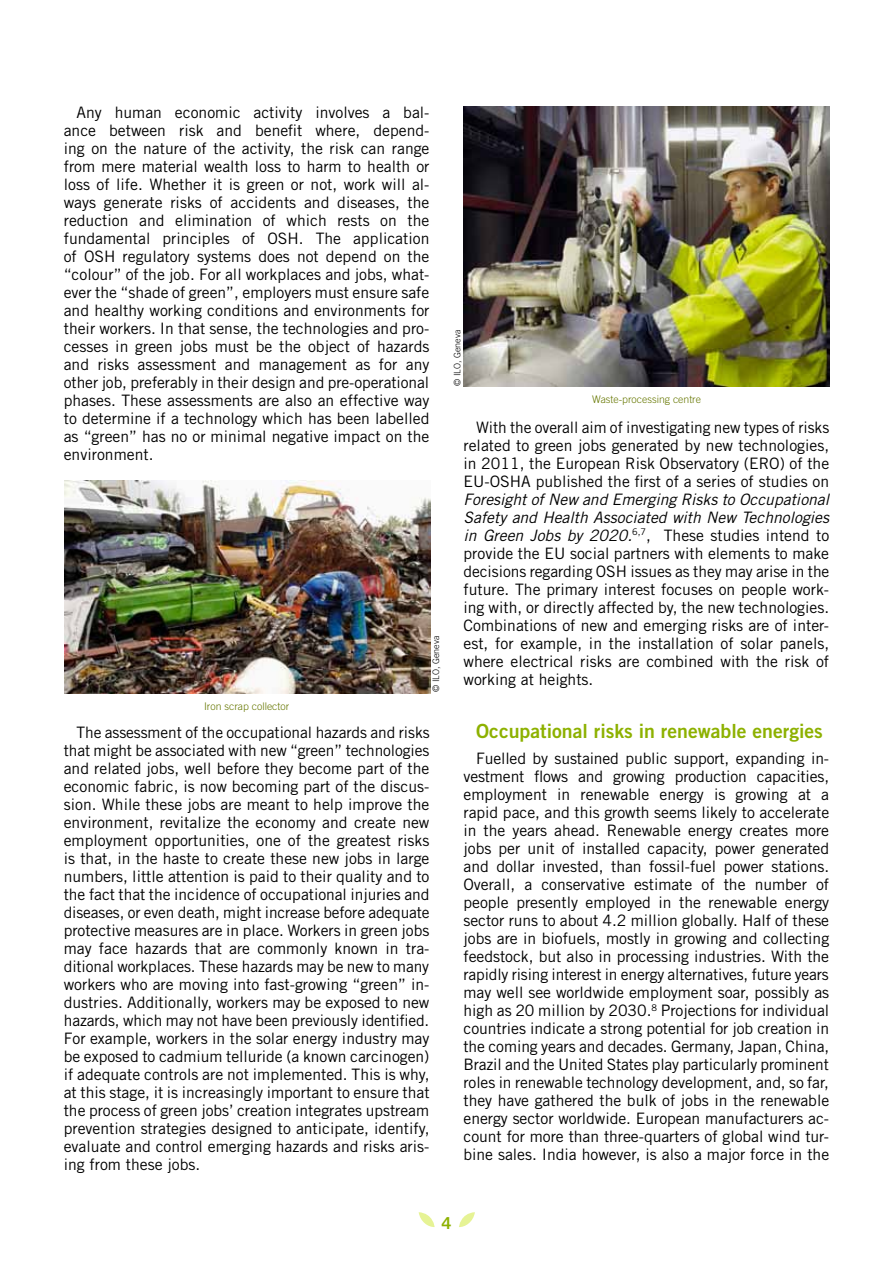
<style>
.page{position:relative;width:893px;height:1263px;background:#fff}
.page>*{position:absolute;margin:0;border:0;box-sizing:border-box;transform-origin:0 0}
.t1{font:19.5px "Trade Gothic LT Std Bd 2";color:#8db100}
.t2{font:16.5px "Trade Gothic LT Std Bd 2";color:#8db100}
.t3{font:15.75px/18px "Trade Gothic LT Std";color:#000;text-align:justify}
.t4{font:300 10.5px "Trade Gothic LT Std";color:#670}
.t5{font:300 9px "Trade Gothic LT Std";color:#000}
.s1{font-style:italic}
</style>
<div class="page">
<svg style="left:419px;top:1212px;width:16px;height:15px"></svg>
<svg style="left:459px;top:1212px;width:16px;height:15px"></svg>
<img style="left:464px;top:106px;width:365px;height:281px">
<img style="left:65px;top:480px;width:365px;height:213px">
<p class="t3" style="left:64px;top:103px;width:367px;text-indent:13px">Any human economic activity involves a bal&shy;ance between risk and benefit where, depend&shy;ing on the nature of the activity, the risk can range from mere material wealth loss to harm to health or loss of life. Whether it is green or not, work will al&shy;ways generate risks of accidents and diseases, the reduction and elimination of which rests on the fundamental principles of OSH. The application of OSH regulatory systems does not depend on the “colour” of the job. For all workplaces and jobs, what&shy;ever the “shade of green”, employers must ensure safe and healthy working conditions and environments for their workers. In that sense, the technologies and pro&shy;cesses in green jobs must be the object of hazards and risks assessment and management as for any other job, preferably in their design and pre-operational phases. These assessments are also an effective way to determine if a technology which has been labelled as “green” has no or minimal negative impact on the environment.</p>
<p class="t4" style="left:204px;top:700px;width:87px">Iron scrap collector</p>
<p class="t5" style="left:431px;top:692px;width:58px;rotate:-90deg">© ILO, Geneva</p>
<p class="t3" style="left:64px;top:723px;width:367px;text-indent:13px">The assessment of the occupational hazards and risks that might be associated with new “green” technologies and related jobs, well before they become part of the economic fabric, is now becoming part of the discus&shy;sion. While these jobs are meant to help improve the environment, revitalize the economy and create new employment opportunities, one of the greatest risks is that, in the haste to create these new jobs in large numbers, little attention is paid to their quality and to the fact that the incidence of occupational injuries and diseases, or even death, might increase before adequate protective measures are in place. Workers in green jobs may face hazards that are commonly known in tra&shy;ditional workplaces. These hazards may be new to many workers who are moving into fast-growing “green” in&shy;dustries. Additionally, workers may be exposed to new hazards, which may not have been previously identified.<br>For example, workers in the solar energy industry may be exposed to cadmium telluride (a known carcinogen) if adequate controls are not implemented. This is why, at this stage, it is increasingly important to ensure that the process of green jobs’ creation integrates upstream prevention strategies designed to anticipate, identify, evaluate and control emerging hazards and risks aris&shy;ing from these jobs.</p>
<p class="t5" style="left:452px;top:386px;width:58px;rotate:-90deg">© ILO, Geneva</p>
<p class="t4" style="left:592px;top:393px;width:110px">Waste-processing centre</p>
<p class="t3" style="left:463px;top:418px;width:367px;text-indent:13px">With the overall aim of investigating new types of risks related to green jobs generated by new technologies, in 2011, the European Risk Observatory (ERO) of the EU-OSHA published the first of a series of studies on</p>
<p class="t3" style="left:463px;top:490px;width:367px"><span class="s1">Foresight of New and Emerging Risks to Occupational Safety and Health Associated with New Technologies in Green Jobs by 2020.</span><sup>6,7</sup>, These studies intend to provide the EU social partners with elements to make decisions regarding OSH issues as they may arise in the future. The primary interest focuses on people work&shy;ing with, or directly affected by, the new technologies.<br>Combinations of new and emerging risks are of inter&shy;est, for example, in the installation of solar panels, where electrical risks are combined with the risk of working at heights.</p>
<p class="t1" style="left:476px;top:719px;width:348px">Occupational risks in renewable energies</p>
<p class="t3" style="left:463px;top:749px;width:367px;text-indent:13px">Fuelled by sustained public support, expanding in&shy;vestment flows and growing production capacities, employment in renewable energy is growing at a rapid pace, and this growth seems likely to accelerate in the years ahead. Renewable energy creates more jobs per unit of installed capacity, power generated and dollar invested, than fossil-fuel power stations.<br>Overall, a conservative estimate of the number of people presently employed in the renewable energy sector runs to about 4.2 million globally. Half of these jobs are in biofuels, mostly in growing and collecting feedstock, but also in processing industries. With the rapidly rising interest in energy alternatives, future years may well see worldwide employment soar, possibly as high as 20 million by 2030.<sup>8</sup> Projections for individual countries indicate a strong potential for job creation in the coming years and decades. Germany, Japan, China, Brazil and the United States play particularly prominent roles in renewable technology development, and, so far, they have gathered the bulk of jobs in the renewable energy sector worldwide. European manufacturers ac&shy;count for more than three-quarters of global wind tur&shy;bine sales. India however, is also a major force in the</p>
<p class="t2" style="left:441px;top:1213px;width:12px">4</p>
</div>
